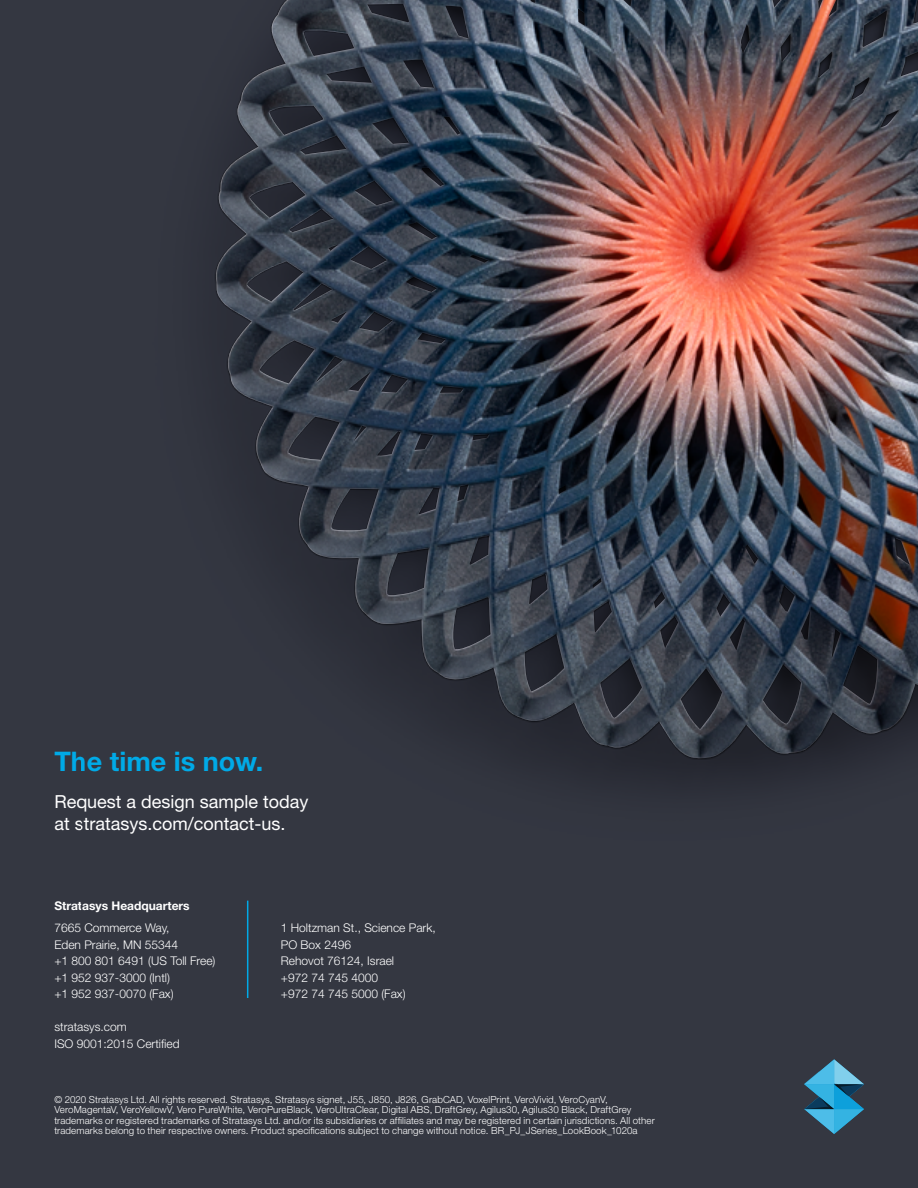
<style>
.page{position:relative;width:918px;height:1188px;background:#343741}
.page>*{position:absolute;margin:0;border:0;box-sizing:border-box;transform-origin:0 0}
.t1{font:700 27px "Helvetica Neue LT Std";color:#00aae7}
.t2{font:18px/21.6px "Helvetica Neue LT Std";color:#fff}
.t3{font:300 12px/16.5px "Helvetica Neue LT Std";color:#fff}
.t4{font:700 12px "Helvetica Neue LT Std";color:#fff}
.t5{font:300 9.75px/10.5px "Helvetica Neue LT Std";letter-spacing:.01em;color:#fff}
</style>
<div class="page">
<hr style="left:247px;top:901px;width:1px;height:97px;background:#00aae7">
<svg style="left:804px;top:1059px;width:60px;height:75px"></svg>
<img style="left:214px;top:269px;width:641px;height:647px">
<img style="left:216px;top:0;width:702px;height:759px">
<h1 class="t1" style="left:54px;top:745px;width:210px">The time is now.</h1>
<h2 class="t2" style="left:54px;top:791px;width:256px">Request a design sample today at stratasys.com/contact-us.</h2>
<p class="t4" style="left:54px;top:898px;width:137px">Stratasys Headquarters</p>
<p class="t3" style="left:54px;top:919px;width:163px">7665 Commerce Way,<br>Eden Prairie, MN 55344<br>+1 800 801 6491 (US Toll Free) +1 952 937-3000 (Intl)<br>+1 952 937-0070 (Fax)</p>
<p class="t3" style="left:54px;top:1018px;width:127px">stratasys.com<br>ISO 9001:2015 Certified</p>
<p class="t3" style="left:281px;top:919px;width:156px">1 Holtzman St., Science Park,<br>PO Box 2496<br>Rehovot 76124, Israel<br>+972 74 745 4000<br>+972 74 745 5000 (Fax)</p>
<p class="t5" style="left:54px;top:1094px;width:602px">© 2020 Stratasys Ltd. All rights reserved. Stratasys, Stratasys signet, J55, J850, J826, GrabCAD, VoxelPrint, VeroVivid, VeroCyanV, VeroMagentaV, VeroYellowV, Vero PureWhite, VeroPureBlack, VeroUltraClear, Digital ABS, DraftGrey, Agilus30, Agilus30 Black, DraftGrey trademarks or registered trademarks of Stratasys Ltd. and/or its subsidiaries or affiliates and may be registered in certain jurisdictions. All other trademarks belong to their respective owners. Product specifications subject to change without notice. BR_PJ_JSeries_LookBook_1020a</p>
</div>
